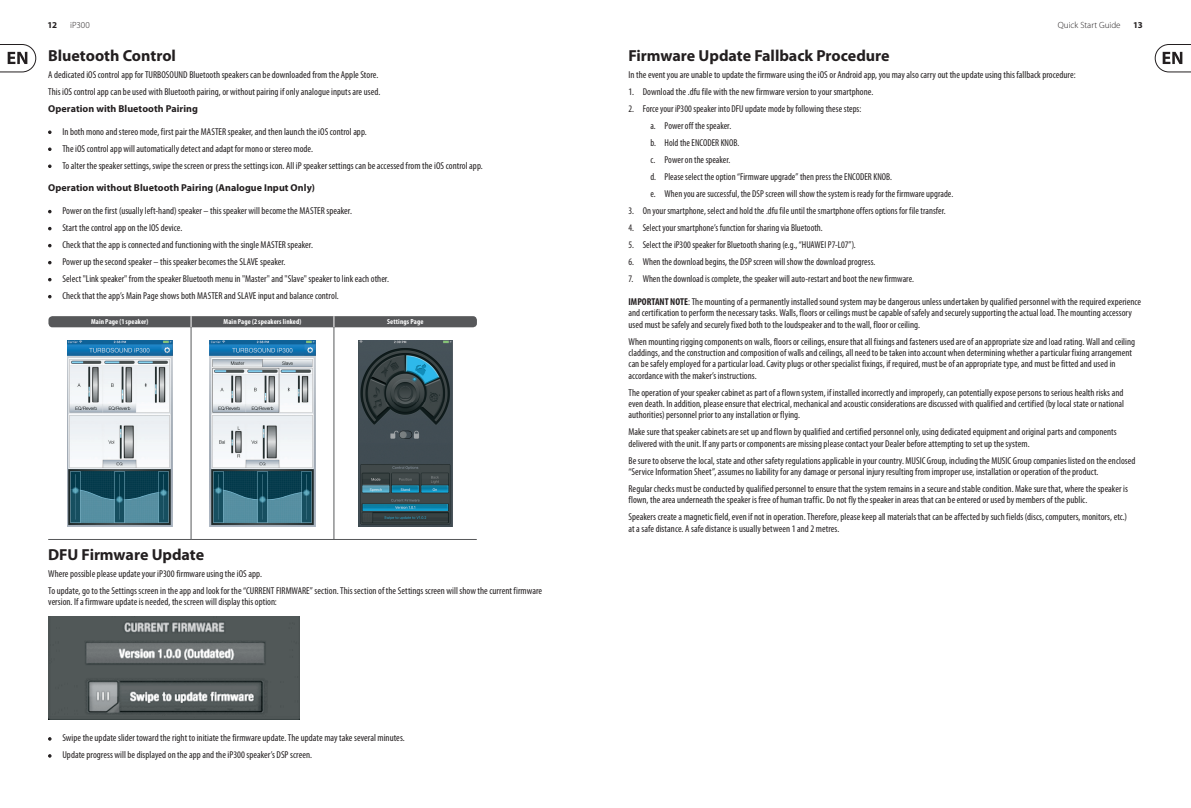
<style>
.page{position:relative;width:1191px;height:808px;background:#fff}
.page>*{position:absolute;margin:0;border:0;box-sizing:border-box;transform-origin:0 0}
.t1{font:700 16px "Myriad Pro";color:#231f20}
.t2{font:condensed 10px/11.3px "Myriad Pro";color:#231f20}
.t3{font:700 10px "Myriad Pro";letter-spacing:.005em;color:#231f20}
.t4{font:300 9px "Myriad Pro";color:#231f20}
.t5{font:700 9px "Myriad Pro";color:#231f20}
.t6{font:700 condensed 7.3px "Myriad Pro";letter-spacing:.015em;color:#fff}
.s1{font-weight:700;font-stretch:normal;font-size:9.5px}
.s2{font-weight:700}
</style>
<div class="page">
<div style="left:48px;top:316px;width:429px;height:11px;background:#57585a;border-radius:4px"></div>
<hr style="left:191px;top:327px;width:1px;height:212px;background:#57585a">
<hr style="left:48px;top:539px;width:143px;height:1px;background:#57585a">
<hr style="left:334px;top:327px;width:1px;height:212px;background:#57585a">
<hr style="left:191px;top:539px;width:286px;height:1px;background:#57585a">
<img style="left:67px;top:340px;width:105px;height:186px">
<img style="left:210px;top:340px;width:105px;height:186px">
<img style="left:358px;top:340px;width:94px;height:186px">
<img style="left:48px;top:617px;width:252px;height:102px">
<svg style="left:1154px;top:44px;width:37px;height:29px"></svg>
<svg style="left:0;top:44px;width:37px;height:29px"></svg>
<p class="t5" style="left:48px;top:22px;width:11px">12</p>
<p class="t4" style="left:70px;top:22px;width:21px">iP300</p>
<p class="t4" style="left:1057px;top:22px;width:64px">Quick Start Guide</p>
<p class="t5" style="left:1133px;top:22px;width:11px">13</p>
<h1 class="t1" style="left:48px;top:50px;width:129px">Bluetooth Control</h1>
<p class="t2" style="left:48px;top:67px;width:334px;line-height:17px">A dedicated iOS control app for TURBOSOUND Bluetooth speakers can be downloaded from the Apple Store.<br>This iOS control app can be used with Bluetooth pairing, or without pairing if only analogue inputs are used.</p>
<p class="t3" style="left:48px;top:105px;width:151px">Operation with Bluetooth Pairing</p>
<p class="t2" style="left:48px;top:127px;width:320px"><span class="s1">•</span> In both mono and stereo mode, first pair the MASTER speaker, and then launch the iOS control app.</p>
<p class="t2" style="left:48px;top:144px;width:266px"><span class="s1">•</span> The iOS control app will automatically detect and adapt for mono or stereo mode.</p>
<p class="t2" style="left:48px;top:161px;width:436px"><span class="s1">•</span> To alter the speaker settings, swipe the screen or press the settings icon. All iP speaker settings can be accessed from the iOS control app.</p>
<p class="t3" style="left:48px;top:184px;width:268px">Operation without Bluetooth Pairing (Analogue Input Only)</p>
<p class="t2" style="left:48px;top:206px;width:305px"><span class="s1">•</span> Power on the first (usually left-hand) speaker – this speaker will become the MASTER speaker.</p>
<p class="t2" style="left:48px;top:223px;width:136px"><span class="s1">•</span> Start the control app on the IOS device.</p>
<p class="t2" style="left:48px;top:240px;width:266px"><span class="s1">•</span> Check that the app is connected and functioning with the single MASTER speaker.</p>
<p class="t2" style="left:48px;top:257px;width:239px"><span class="s1">•</span> Power up the second speaker – this speaker becomes the SLAVE speaker.</p>
<p class="t2" style="left:48px;top:274px;width:342px"><span class="s1">•</span> Select "Link speaker" from the speaker Bluetooth menu in "Master" and "Slave" speaker to link each other.</p>
<p class="t2" style="left:48px;top:291px;width:292px"><span class="s1">•</span> Check that the app’s Main Page shows both MASTER and SLAVE input and balance control.</p>
<p class="t6" style="left:91px;top:319px;width:59px">Main Page (1 speaker)</p>
<p class="t6" style="left:223px;top:319px;width:79px">Main Page (2 speakers linked)</p>
<p class="t6" style="left:387px;top:319px;width:38px">Settings Page</p>
<h1 class="t1" style="left:628px;top:50px;width:263px">Firmware Update Fallback Procedure</h1>
<p class="t2" style="left:628px;top:70px;width:448px">In the event you are unable to update the firmware using the iOS or Android app, you may also carry out the update using this fallback procedure:</p>
<p class="t2" style="left:628px;top:87px;width:246px">1. Download the .dfu file with the new firmware version to your smartphone.</p>
<p class="t2" style="left:650px;top:101px;width:304px;line-height:17px;text-indent:-22px">2. Force your iP300 speaker into DFU update mode by following these steps:<br>a. Power off the speaker.<br>b. Hold the ENCODER KNOB.<br>c. Power on the speaker.<br>d. Please select the option “Firmware upgrade” then press the ENCODER KNOB.<br>e. When you are successful, the DSP screen will show the system is ready for the firmware upgrade.</p>
<p class="t2" style="left:628px;top:206px;width:319px">3. On your smartphone, select and hold the .dfu file until the smartphone offers options for file transfer.</p>
<p class="t2" style="left:628px;top:223px;width:196px">4. Select your smartphone’s function for sharing via Bluetooth.</p>
<p class="t2" style="left:628px;top:240px;width:229px">5. Select the iP300 speaker for Bluetooth sharing (e.g., “HUAWEI P7-L07”).</p>
<p class="t2" style="left:628px;top:257px;width:248px">6. When the download begins, the DSP screen will show the download progress.</p>
<p class="t2" style="left:628px;top:274px;width:287px">7. When the download is complete, the speaker will auto-restart and boot the new firmware.</p>
<p class="t2" style="left:628px;top:297px;width:514px"><span class="s2">IMPORTANT NOTE</span>: The mounting of a permanently installed sound system may be dangerous unless undertaken by qualified personnel with the required experience and certification to perform the necessary tasks. Walls, floors or ceilings must be capable of safely and securely supporting the actual load. The mounting accessory used must be safely and securely fixed both to the loudspeaker and to the wall, floor or ceiling.</p>
<p class="t2" style="left:628px;top:336px;width:508px">When mounting rigging components on walls, floors or ceilings, ensure that all fixings and fasteners used are of an appropriate size and load rating. Wall and ceiling claddings, and the construction and composition of walls and ceilings, all need to be taken into account when determining whether a particular fixing arrangement can be safely employed for a particular load. Cavity plugs or other specialist fixings, if required, must be of an appropriate type, and must be fitted and used in accordance with the maker’s instructions.</p>
<p class="t2" style="left:628px;top:387px;width:497px;text-align:justify">The operation of your speaker cabinet as part of a flown system, if installed incorrectly and improperly, can potentially expose persons to serious health risks and even death. In addition, please ensure that electrical, mechanical and acoustic considerations are discussed with qualified and certified (by local state or national authorities) personnel prior to any installation or flying.</p>
<p class="t2" style="left:628px;top:427px;width:490px">Make sure that speaker cabinets are set up and flown by qualified and certified personnel only, using dedicated equipment and original parts and components delivered with the unit. If any parts or components are missing please contact your Dealer before attempting to set up the system.</p>
<p class="t2" style="left:628px;top:455px;width:508px">Be sure to observe the local, state and other safety regulations applicable in your country. MUSIC Group, including the MUSIC Group companies listed on the enclosed “Service Information Sheet”, assumes no liability for any damage or personal injury resulting from improper use, installation or operation of the product.</p>
<p class="t2" style="left:628px;top:484px;width:501px">Regular checks must be conducted by qualified personnel to ensure that the system remains in a secure and stable condition. Make sure that, where the speaker is flown, the area underneath the speaker is free of human traffic. Do not fly the speaker in areas that can be entered or used by members of the public.</p>
<p class="t2" style="left:628px;top:512px;width:500px">Speakers create a magnetic field, even if not in operation. Therefore, please keep all materials that can be affected by such fields (discs, computers, monitors, etc.) at a safe distance. A safe distance is usually between 1 and 2 metres.</p>
<h1 class="t1" style="left:48px;top:548px;width:158px">DFU Firmware Update</h1>
<p class="t2" style="left:48px;top:566px;width:495px;line-height:17px">Where possible please update your iP300 firmware using the iOS app.<br>To update, go to the Settings screen in the app and look for the “CURRENT FIRMWARE” section. This section of the Settings screen will show the current firmware</p>
<p class="t2" style="left:48px;top:597px;width:230px">version. If a firmware update is needed, the screen will display this option:</p>
<p class="t2" style="left:48px;top:733px;width:358px"><span class="s1">•</span> Swipe the update slider toward the right to initiate the firmware update. The update may take several minutes.</p>
<p class="t2" style="left:48px;top:750px;width:265px"><span class="s1">•</span> Update progress will be displayed on the app and the iP300 speaker’s DSP screen.</p>
</div>
